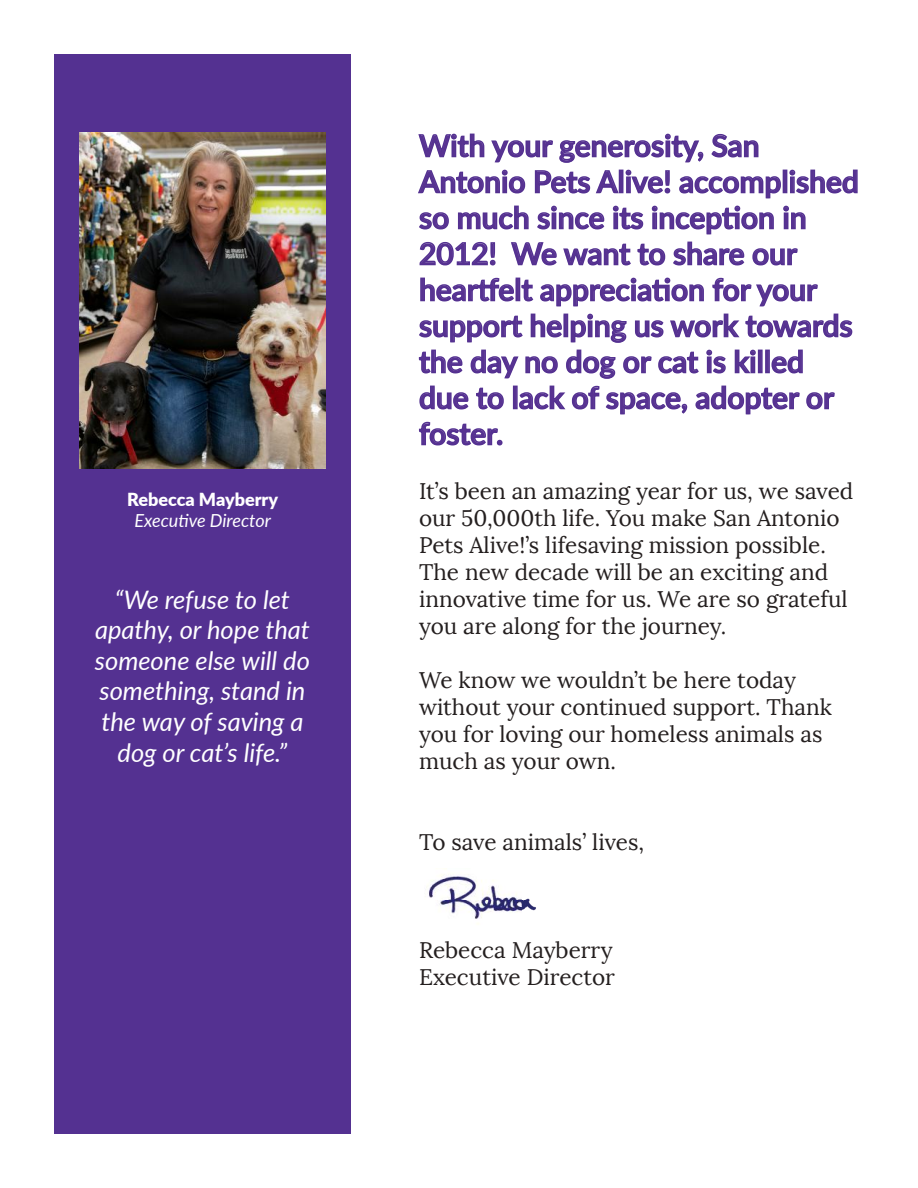
<style>
.page{position:relative;width:918px;height:1188px;background:#fff}
.page>*{position:absolute;margin:0;border:0;box-sizing:border-box;transform-origin:0 0}
.t1{font:600 30px/36px "Lato";color:#593392}
.t2{font:italic 25.5px/30.6px "Lato";color:#fff;text-align:center}
.t3{font:22.5px/27px "Lora";color:#241f1f}
.t4{font:italic 18px "Lato";color:#fff}
.t5{font:900 18px "Lato";color:#fff}
</style>
<div class="page">
<div style="left:54px;top:54px;width:297px;height:1080px;background:#543191"></div>
<img style="left:80px;top:132px;width:245px;height:336px">
<svg style="left:418px;top:133px;width:440px;height:313px"></svg>
<img style="left:427px;top:875px;width:109px;height:49px">
<p class="t5" style="left:127px;top:486px;width:152px">Rebecca Mayberry</p>
<p class="t4" style="left:134px;top:508px;width:138px">Executive Director</p>
<p class="t2" style="left:95px;top:583px;width:217px">“We refuse to let apathy, or hope that someone else will do something, stand in the way of saving a dog or cat’s life.”</p>
<p class="t1" style="left:419px;top:126px;width:441px">With your generosity, San<br>Antonio Pets Alive! accomplished so much since its inception in<br>2012! We want to share our heartfelt appreciation for your support helping us work towards the day no dog or cat is killed due to lack of space, adopter or foster.</p>
<p class="t3" style="left:419px;top:477px;width:436px">It’s been an amazing year for us, we saved our 50,000th life. You make San Antonio Pets Alive!’s lifesaving mission possible.<br>The new decade will be an exciting and innovative time for us. We are so grateful you are along for the journey.</p>
<p class="t3" style="left:419px;top:666px;width:414px">We know we wouldn’t be here today without your continued support. Thank you for loving our homeless animals as much as your own.</p>
<p class="t3" style="left:419px;top:828px;width:227px">To save animals’ lives,</p>
<p class="t3" style="left:419px;top:936px;width:197px">Rebecca Mayberry<br>Executive Director</p>
</div>
